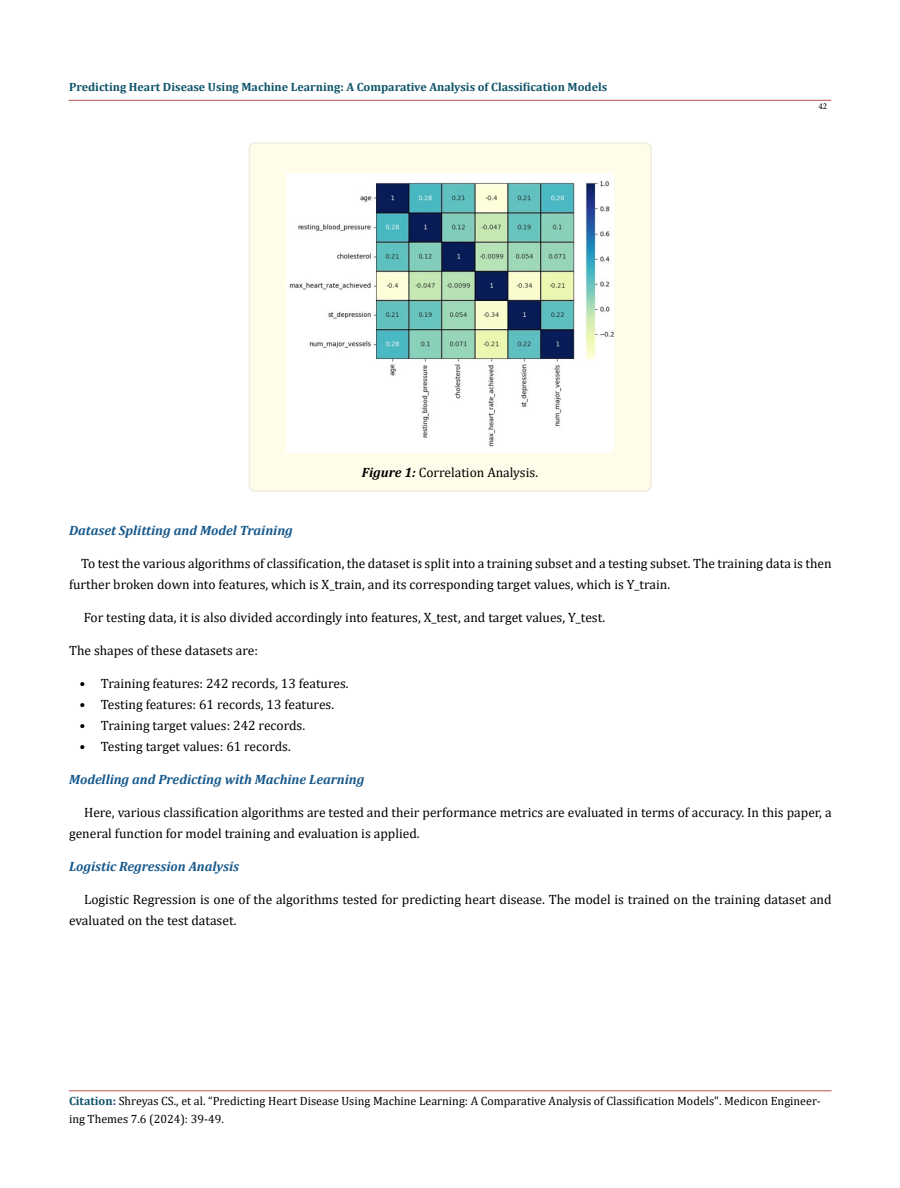
<style>
.page{position:relative;width:900px;height:1188px;background:#fff}
.page>*{position:absolute;margin:0;border:0;box-sizing:border-box;transform-origin:0 0}
.t1{font:13.5px/21px "Cambria";color:#000}
.t2{font:italic 700 13.5px "Cambria";color:#15588c}
.t3{font:12px/18px "Cambria";color:#000}
.t4{font:700 12px "Cambria";color:#0e536a}
.t5{font:9px "Minion Pro";color:#000}
.s1{font-weight:700;font-style:italic}
.s2{font-weight:700;color:#0e536a}
.s3{font-weight:700;color:#173e88}
</style>
<div class="page">
<hr style="left:69px;top:1091px;width:763px;height:1px;background:#c0504d">
<hr style="left:69px;top:100px;width:762px;height:1px;background:#c0504d">
<div style="left:249px;top:143px;width:402px;height:348px;background:#fffde9;border-radius:6px"></div>
<div style="left:249px;top:142px;width:403px;height:350px;border:2px solid #eeece1;border-radius:6px"></div>
<img style="left:286px;top:173px;width:328px;height:279px">
<p class="t4" style="left:69px;top:79px;width:540px">Predicting Heart Disease Using Machine Learning: A Comparative Analysis of Classification Models</p>
<p class="t1" style="left:362px;top:462px;width:178px"><span class="s1">Figure 1:</span> Correlation Analysis.</p>
<p class="t5" style="left:818px;top:100px;width:10px">42</p>
<p class="t2" style="left:69px;top:521px;width:225px">Dataset Splitting and Model Training</p>
<p class="t1" style="left:69px;top:553px;width:764px;text-indent:12px">To test the various algorithms of classification, the dataset is split into a training subset and a testing subset. The training data is then further broken down into features, which is X_train, and its corresponding target values, which is Y_train.</p>
<p class="t1" style="left:84px;top:607px;width:523px">For testing data, it is also divided accordingly into features, X_test, and target values, Y_test.</p>
<p class="t1" style="left:69px;top:640px;width:190px">The shapes of these datasets are:</p>
<p class="t1" style="left:80px;top:673px;width:270px">• Training features: 242 records, 13 features.</p>
<p class="t1" style="left:80px;top:694px;width:256px">• Testing features: 61 records, 13 features.</p>
<p class="t1" style="left:80px;top:715px;width:227px">• Training target values: 242 records.</p>
<p class="t1" style="left:80px;top:736px;width:213px">• Testing target values: 61 records.</p>
<p class="t2" style="left:69px;top:770px;width:297px">Modelling and Predicting with Machine Learning</p>
<p class="t1" style="left:69px;top:802px;width:764px;text-indent:15px">Here, various classification algorithms are tested and their performance metrics are evaluated in terms of accuracy. In this paper, a general function for model training and evaluation is applied.</p>
<p class="t2" style="left:69px;top:857px;width:172px">Logistic Regression Analysis</p>
<p class="t1" style="left:69px;top:889px;width:764px;text-indent:15px">Logistic Regression is one of the algorithms tested for predicting heart disease. The model is trained on the training dataset and evaluated on the test dataset.</p>
<p class="t3" style="left:69px;top:1092px;width:753px"><span class="s2">Citation</span><span class="s3">:</span> Shreyas CS., et al. “Predicting Heart Disease Using Machine Learning: A Comparative Analysis of Classification Models". Medicon Engineer&shy;ing Themes 7.6 (2024): 39-49.</p>
</div>
